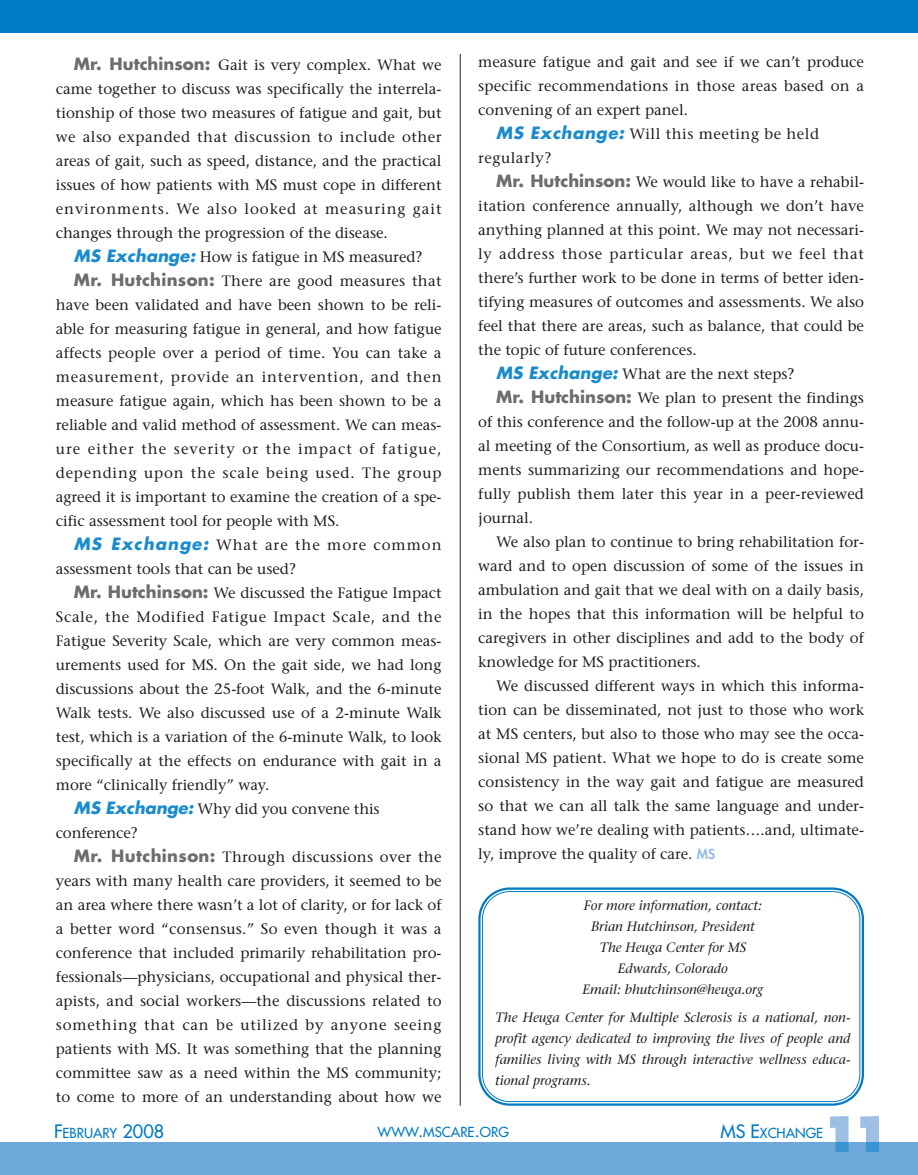
<style>
.page{position:relative;width:918px;height:1175px;background:#fff}
.page>*{position:absolute;margin:0;border:0;box-sizing:border-box;transform-origin:0 0}
.t1{font:15px/24px "Stone Serif";color:#231f20;text-align:justify}
.t2{font:15px "Stone Serif";letter-spacing:.055em;color:#231f20}
.t3{font:15px "Stone Serif";letter-spacing:.045em;color:#231f20}
.t4{font:15px "Stone Serif";letter-spacing:.035em;color:#231f20}
.t5{font:15px "Stone Serif";letter-spacing:.07em;color:#231f20}
.t6{font:15px "Stone Serif";letter-spacing:.02em;color:#231f20}
.t7{font:15px "Stone Serif";letter-spacing:.06em;color:#231f20}
.t8{font:italic 13.5px/21px "Stone Serif";color:#231f20;text-align:center}
.t9{font:13.5px "Futura";color:#007bc3}
.s1{font-family:"Futura";font-weight:700;font-style:italic;font-size:16.5px;color:#1a8bcc}
.s2{font-family:"Futura";font-weight:700;font-size:16.5px;color:#6c6d70}
.s3{font-family:"Futura";font-weight:800;font-size:13.5px;color:#97bbe3}
.s4{font-size:18px}
</style>
<div class="page">
<div style="left:0;top:1142px;width:918px;height:32px;background:#6ea7d9"></div>
<svg style="left:830px;top:1116px;width:49px;height:26px"></svg>
<svg style="left:835px;top:1142px;width:44px;height:10px"></svg>
<div style="left:0;top:0;width:918px;height:33px;background:#007bc3"></div>
<hr style="left:460px;top:54px;width:1px;height:1051px;background:#231f20">
<svg style="left:478px;top:887px;width:386px;height:219px"></svg>
<svg style="left:482px;top:890px;width:379px;height:212px"></svg>
<p class="t1" style="left:478px;top:51px;width:387px">measure fatigue and gait and see if we can’t produce</p>
<p class="t1" style="left:478px;top:75px;width:387px">specific recommendations in those areas based on a</p>
<p class="t1" style="left:478px;top:99px;width:211px">convening of an expert panel.</p>
<p class="t4" style="left:496px;top:128px;width:324px"><span class="s1">MS Exchange:</span> Will this meeting be held</p>
<p class="t4" style="left:478px;top:152px;width:75px">regularly?</p>
<p class="t1" style="left:496px;top:171px;width:369px"><span class="s2">Mr. Hutchinson:</span> We would like to have a rehabil-</p>
<p class="t1" style="left:478px;top:195px;width:387px">itation conference annually, although we don’t have</p>
<p class="t1" style="left:478px;top:219px;width:387px">anything planned at this point. We may not necessari-</p>
<p class="t3" style="left:478px;top:248px;width:387px">ly address those particular areas, but we feel that</p>
<p class="t1" style="left:478px;top:267px;width:387px">there’s further work to be done in terms of better iden-</p>
<p class="t1" style="left:478px;top:291px;width:387px">tifying measures of outcomes and assessments. We also</p>
<p class="t1" style="left:478px;top:315px;width:387px">feel that there are areas, such as balance, that could be</p>
<p class="t1" style="left:478px;top:339px;width:220px">the topic of future conferences.</p>
<p class="t1" style="left:496px;top:363px;width:300px"><span class="s1">MS Exchange:</span> What are the next steps?</p>
<p class="t1" style="left:496px;top:387px;width:369px"><span class="s2">Mr. Hutchinson:</span> We plan to present the findings</p>
<p class="t1" style="left:478px;top:411px;width:387px">of this conference and the follow-up at the 2008 annu-</p>
<p class="t1" style="left:478px;top:435px;width:387px">al meeting of the Consortium, as well as produce docu-</p>
<p class="t1" style="left:478px;top:459px;width:387px">ments summarizing our recommendations and hope-</p>
<p class="t1" style="left:478px;top:483px;width:387px">fully publish them later this year in a peer-reviewed</p>
<p class="t1" style="left:478px;top:507px;width:56px">journal.</p>
<p class="t1" style="left:496px;top:531px;width:369px">We also plan to continue to bring rehabilitation for-</p>
<p class="t1" style="left:478px;top:555px;width:387px">ward and to open discussion of some of the issues in</p>
<p class="t1" style="left:478px;top:579px;width:387px">ambulation and gait that we deal with on a daily basis,</p>
<p class="t1" style="left:478px;top:603px;width:387px">in the hopes that this information will be helpful to</p>
<p class="t1" style="left:478px;top:627px;width:387px">caregivers in other disciplines and add to the body of</p>
<p class="t1" style="left:478px;top:651px;width:224px">knowledge for MS practitioners.</p>
<p class="t1" style="left:496px;top:675px;width:369px">We discussed different ways in which this informa-</p>
<p class="t1" style="left:478px;top:699px;width:387px">tion can be disseminated, not just to those who work</p>
<p class="t1" style="left:478px;top:723px;width:387px">at MS centers, but also to those who may see the occa-</p>
<p class="t1" style="left:478px;top:747px;width:387px">sional MS patient. What we hope to do is create some</p>
<p class="t1" style="left:478px;top:771px;width:387px">consistency in the way gait and fatigue are measured</p>
<p class="t1" style="left:478px;top:795px;width:387px">so that we can all talk the same language and under-</p>
<p class="t1" style="left:478px;top:819px;width:387px">stand how we’re dealing with patients….and, ultimate-</p>
<p class="t1" style="left:478px;top:843px;width:239px">ly, improve the quality of care. <span class="s3">MS</span></p>
<p class="t8" style="left:583px;top:896px;width:182px">For more information, contact:<br>Brian Hutchinson, President<br>The Heuga Center for MS<br>Edwards, Colorado<br>Email: bhutchinson@heuga.org</p>
<p class="t8" style="left:495px;top:1008px;width:357px;text-align:justify">The Heuga Center for Multiple Sclerosis is a national, non&shy;profit agency dedicated to improving the lives of people and families living with MS through interactive wellness educa&shy;tional programs.</p>
<p class="t9" style="left:378px;top:1124px;width:133px">WWW<span class="s4">.</span>MSCARE<span class="s4">.</span>ORG</p>
<p class="t1" style="left:56px;top:54px;width:387px;text-indent:18px"><span class="s2">Mr. Hutchinson:</span> Gait is very complex. What we came together to discuss was specifically the interrela&shy;tionship of those two measures of fatigue and gait, but we also expanded that discussion to include other areas of gait, such as speed, distance, and the practical issues of how patients with MS must cope in different environments. We also looked at measuring gait changes through the progression of the disease.</p>
<p class="t1" style="left:74px;top:246px;width:350px"><span class="s1">MS Exchange:</span> How is fatigue in MS measured?</p>
<p class="t1" style="left:74px;top:270px;width:369px"><span class="s2">Mr. Hutchinson:</span> There are good measures that</p>
<p class="t1" style="left:56px;top:294px;width:387px">have been validated and have been shown to be reli-</p>
<p class="t1" style="left:56px;top:318px;width:387px">able for measuring fatigue in general, and how fatigue</p>
<p class="t1" style="left:56px;top:342px;width:387px">affects people over a period of time. You can take a</p>
<p class="t2" style="left:56px;top:370px;width:387px">measurement, provide an intervention, and then</p>
<p class="t1" style="left:56px;top:390px;width:387px">measure fatigue again, which has been shown to be a</p>
<p class="t1" style="left:56px;top:414px;width:387px">reliable and valid method of assessment. We can meas-</p>
<p class="t5" style="left:56px;top:442px;width:387px">ure either the severity or the impact of fatigue,</p>
<p class="t2" style="left:56px;top:466px;width:387px">depending upon the scale being used. The group</p>
<p class="t1" style="left:56px;top:486px;width:387px">agreed it is important to examine the creation of a spe-</p>
<p class="t1" style="left:56px;top:510px;width:285px">cific assessment tool for people with MS.</p>
<p class="t7" style="left:74px;top:538px;width:369px"><span class="s1">MS Exchange:</span> What are the more common</p>
<p class="t1" style="left:56px;top:558px;width:242px">assessment tools that can be used?</p>
<p class="t1" style="left:74px;top:582px;width:369px"><span class="s2">Mr. Hutchinson:</span> We discussed the Fatigue Impact</p>
<p class="t3" style="left:56px;top:610px;width:387px">Scale, the Modified Fatigue Impact Scale, and the</p>
<p class="t1" style="left:56px;top:630px;width:387px">Fatigue Severity Scale, which are very common meas-</p>
<p class="t1" style="left:56px;top:654px;width:387px">urements used for MS. On the gait side, we had long</p>
<p class="t1" style="left:56px;top:678px;width:387px">discussions about the 25-foot Walk, and the 6-minute</p>
<p class="t1" style="left:56px;top:702px;width:387px">Walk tests. We also discussed use of a 2-minute Walk</p>
<p class="t1" style="left:56px;top:726px;width:387px">test, which is a variation of the 6-minute Walk, to look</p>
<p class="t1" style="left:56px;top:750px;width:387px">specifically at the effects on endurance with gait in a</p>
<p class="t1" style="left:56px;top:774px;width:215px">more “clinically friendly” way.</p>
<p class="t1" style="left:74px;top:798px;width:307px"><span class="s1">MS Exchange:</span> Why did you convene this</p>
<p class="t1" style="left:56px;top:822px;width:83px">conference?</p>
<p class="t6" style="left:74px;top:850px;width:369px"><span class="s2">Mr. Hutchinson:</span> Through discussions over the</p>
<p class="t1" style="left:56px;top:870px;width:387px">years with many health care providers, it seemed to be</p>
<p class="t1" style="left:56px;top:894px;width:387px">an area where there wasn’t a lot of clarity, or for lack of</p>
<p class="t1" style="left:56px;top:918px;width:387px">a better word “consensus.” So even though it was a</p>
<p class="t1" style="left:56px;top:942px;width:387px">conference that included primarily rehabilitation pro-</p>
<p class="t1" style="left:56px;top:966px;width:387px">fessionals—physicians, occupational and physical ther-</p>
<p class="t1" style="left:56px;top:990px;width:387px">apists, and social workers—the discussions related to</p>
<p class="t2" style="left:56px;top:1018px;width:387px">something that can be utilized by anyone seeing</p>
<p class="t1" style="left:56px;top:1038px;width:387px">patients with MS. It was something that the planning</p>
<p class="t1" style="left:56px;top:1062px;width:387px">committee saw as a need within the MS community;</p>
<p class="t1" style="left:56px;top:1086px;width:387px">to come to more of an understanding about how we</p>
<p class="t9" style="left:54px;top:1126px;width:112px"><span class="s4">F</span>EBRUARY <span class="s4">2008</span></p>
<p class="t9" style="left:720px;top:1126px;width:104px"><span class="s4">MS E</span>XCHANGE</p>
</div>
